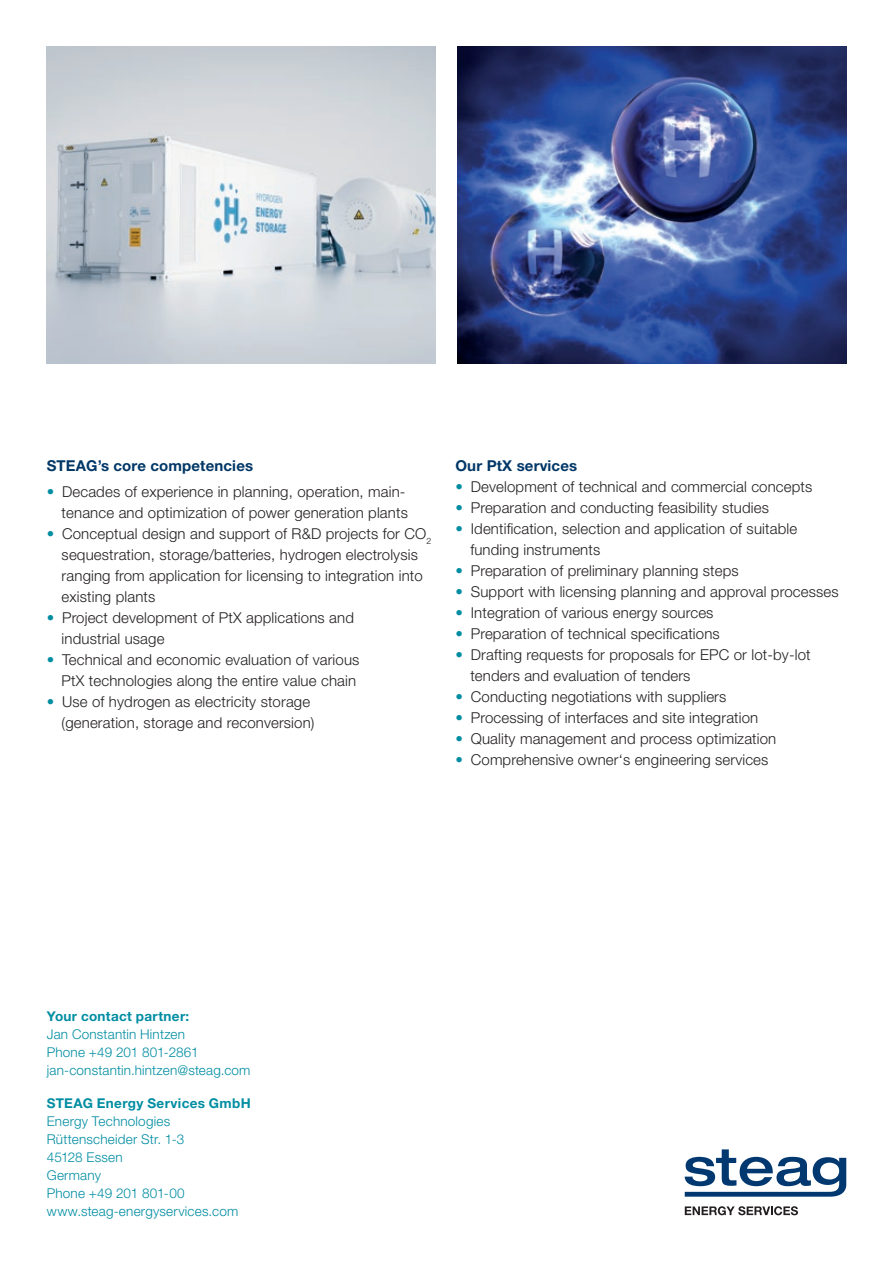
<style>
.page{position:relative;width:893px;height:1263px;background:#fff}
.page>*{position:absolute;margin:0;border:0;box-sizing:border-box;transform-origin:0 0}
.t1{font:300 15px/21px "Helvetica Neue LT Std";letter-spacing:.01em;color:#231f20}
.t2{font:700 15px "Helvetica Neue LT Std";letter-spacing:.01em;color:#003767}
.t3{font:300 13.5px/18px "Helvetica Neue LT Std";letter-spacing:.015em;color:#008da2}
.t4{font:700 13.5px "Helvetica Neue LT Std";letter-spacing:.025em;color:#008da2}
.s1{color:#008da2}
</style>
<div class="page">
<svg style="left:685px;top:1149px;width:161px;height:48px"></svg>
<svg style="left:685px;top:1206px;width:113px;height:9px"></svg>
<img style="left:47px;top:47px;width:389px;height:317px">
<img style="left:457px;top:47px;width:389px;height:317px">
<p class="t2" style="left:47px;top:457px;width:208px">STEAG’s core competencies</p>
<p class="t1" style="left:47px;top:480px;width:363px;text-align:right"><span class="s1">•</span> Decades of experience in planning, operation, main&shy;tenance and optimization of power generation plants</p>
<p class="t1" style="left:62px;top:522px;width:371px;text-indent:-15px"><span class="s1">•</span> Conceptual design and support of R&amp;D projects for CO<sub>2 </sub>sequestration, storage/batteries, hydrogen electrolysis ranging from application for licensing to integration into existing plants</p>
<p class="t1" style="left:62px;top:606px;width:294px;text-indent:-15px"><span class="s1">•</span> Project development of PtX applications and industrial usage</p>
<p class="t1" style="left:47px;top:648px;width:314px;text-align:right"><span class="s1">•</span> Technical and economic evaluation of various<br>PtX technologies along the entire value chain</p>
<p class="t1" style="left:47px;top:690px;width:269px;text-align:right"><span class="s1">•</span> Use of hydrogen as electricity storage (generation, storage and reconversion)</p>
<p class="t2" style="left:455px;top:457px;width:123px">Our PtX services</p>
<p class="t1" style="left:455px;top:476px;width:358px"><span class="s1">•</span> Development of technical and commercial concepts</p>
<p class="t1" style="left:455px;top:497px;width:315px"><span class="s1">•</span> Preparation and conducting feasibility studies</p>
<p class="t1" style="left:470px;top:518px;width:328px;text-indent:-15px"><span class="s1">•</span> Identification, selection and application of suitable funding instruments</p>
<p class="t1" style="left:455px;top:560px;width:285px"><span class="s1">•</span> Preparation of preliminary planning steps</p>
<p class="t1" style="left:455px;top:581px;width:385px"><span class="s1">•</span> Support with licensing planning and approval processes</p>
<p class="t1" style="left:455px;top:602px;width:260px"><span class="s1">•</span> Integration of various energy sources</p>
<p class="t1" style="left:455px;top:623px;width:266px"><span class="s1">•</span> Preparation of technical specifications</p>
<p class="t1" style="left:470px;top:644px;width:342px;text-indent:-15px"><span class="s1">•</span> Drafting requests for proposals for EPC or lot-by-lot tenders and evaluation of tenders</p>
<p class="t1" style="left:455px;top:686px;width:272px"><span class="s1">•</span> Conducting negotiations with suppliers</p>
<p class="t1" style="left:455px;top:707px;width:304px"><span class="s1">•</span> Processing of interfaces and site integration</p>
<p class="t1" style="left:455px;top:728px;width:322px"><span class="s1">•</span> Quality management and process optimization</p>
<p class="t1" style="left:455px;top:749px;width:314px"><span class="s1">•</span> Comprehensive owner‘s engineering services</p>
<p class="t4" style="left:47px;top:1008px;width:144px">Your contact partner:</p>
<p class="t3" style="left:47px;top:1025px;width:205px">Jan Constantin Hintzen<br>Phone +49 201 801-2861 jan-constantin.hintzen@steag.com</p>
<p class="t4" style="left:47px;top:1095px;width:205px">STEAG Energy Services GmbH</p>
<p class="t3" style="left:47px;top:1112px;width:193px">Energy Technologies<br>Rüttenscheider Str. 1-3<br>45128 Essen<br>Germany<br>Phone +49 201 801-00 www.steag-energyservices.com</p>
</div>
